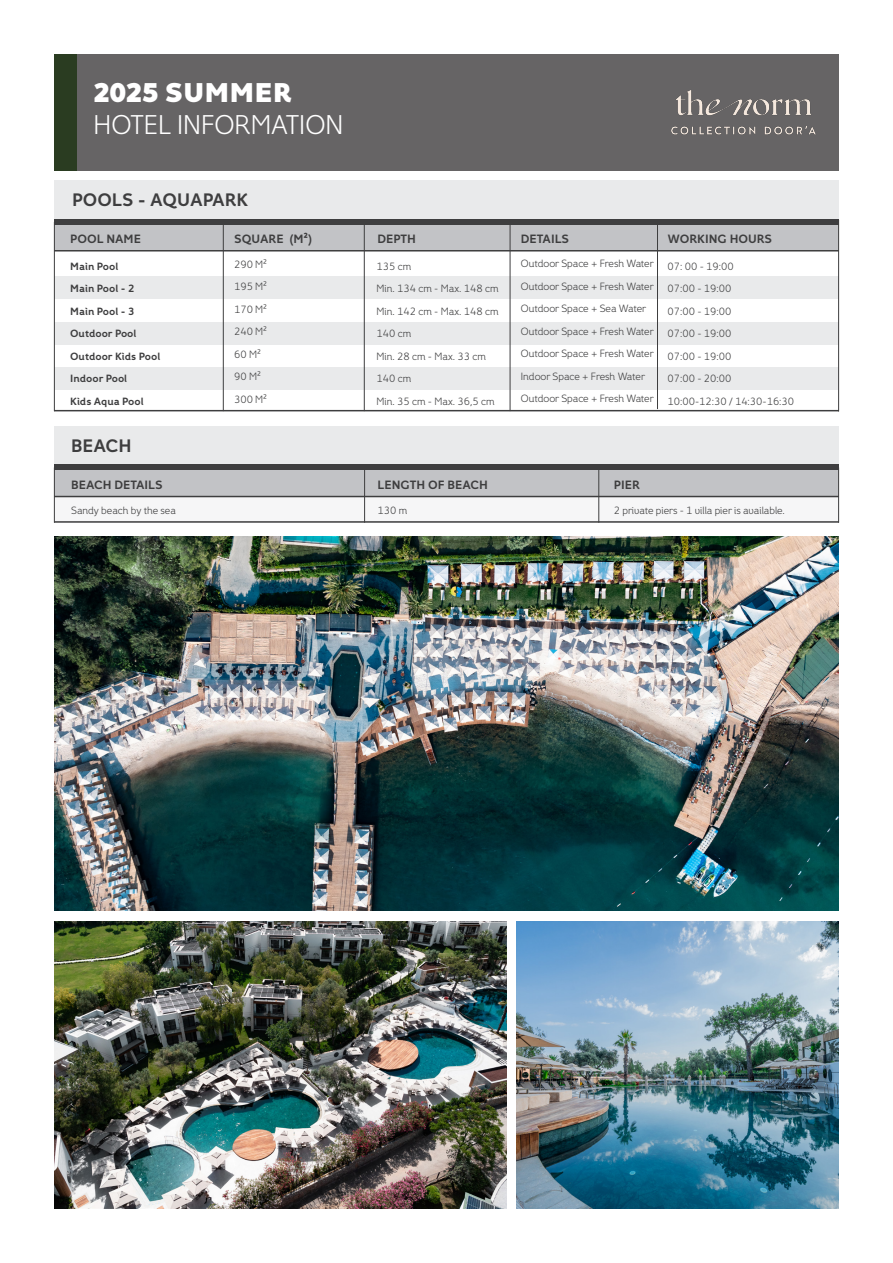
<style>
.page{position:relative;width:893px;height:1263px;background:#fff}
.page>*{position:absolute;margin:0;border:0;box-sizing:border-box;transform-origin:0 0}
.t1{font:27px "Fox Grotesque Pro Lt";color:#fff}
.t2{font:800 27px "Fox Grotesque Pro";color:#fff}
.t3{font:700 18px "Fox Grotesque Pro";color:#3e3e3f}
.t4{font:700 12px "Fox Grotesque Pro";color:#3e3e3f}
.t5{font:10.5px "Fox Grotesque Pro Lt";color:#3e3e3f}
.t6{font:700 10.5px "Fox Grotesque Pro";color:#3e3e3f}
</style>
<div class="page">
<div style="left:77px;top:54px;width:762px;height:116px;background:#666465"></div>
<div style="left:54px;top:54px;width:23px;height:116px;background:#2a3c21"></div>
<div style="left:54px;top:276px;width:785px;height:22px;background:#e9eaeb"></div>
<div style="left:54px;top:322px;width:785px;height:22px;background:#e9eaeb"></div>
<div style="left:54px;top:367px;width:785px;height:23px;background:#e9eaeb"></div>
<div style="left:54px;top:181px;width:785px;height:38px;background:#e9eaeb"></div>
<div style="left:54px;top:222px;width:785px;height:28px;background:#c2c3c6"></div>
<div style="left:54px;top:219px;width:785px;height:6px;background:#3e3e3f"></div>
<hr style="left:54px;top:250px;width:785px;height:1px;background:#3e3e3f">
<hr style="left:54px;top:410px;width:785px;height:1px;background:#3e3e3f">
<hr style="left:223px;top:222px;width:1px;height:189px;background:#3e3e3f">
<hr style="left:54px;top:222px;width:1px;height:189px;background:#3e3e3f">
<hr style="left:364px;top:222px;width:1px;height:189px;background:#3e3e3f">
<hr style="left:510px;top:222px;width:1px;height:189px;background:#3e3e3f">
<hr style="left:657px;top:220px;width:1px;height:189px;background:#3e3e3f">
<hr style="left:838px;top:220px;width:1px;height:191px;background:#3e3e3f">
<div style="left:55px;top:467px;width:783px;height:56px;background:#f6f6f7"></div>
<div style="left:54px;top:426px;width:785px;height:39px;background:#e9eaeb"></div>
<div style="left:54px;top:468px;width:785px;height:28px;background:#c2c3c6"></div>
<div style="left:54px;top:465px;width:785px;height:5px;background:#3e3e3f"></div>
<hr style="left:54px;top:496px;width:785px;height:1px;background:#3e3e3f">
<hr style="left:54px;top:521px;width:785px;height:2px;background:#3e3e3f">
<hr style="left:364px;top:467px;width:1px;height:56px;background:#3e3e3f">
<hr style="left:54px;top:467px;width:1px;height:56px;background:#3e3e3f">
<hr style="left:598px;top:467px;width:1px;height:56px;background:#3e3e3f">
<hr style="left:838px;top:467px;width:1px;height:56px;background:#3e3e3f">
<img style="left:54px;top:921px;width:452px;height:288px">
<img style="left:54px;top:537px;width:785px;height:373px">
<img style="left:517px;top:921px;width:322px;height:288px">
<img style="left:671px;top:90px;width:145px;height:45px">
<p class="t2" style="left:94px;top:75px;width:200px">2025 SUMMER</p>
<p class="t1" style="left:94px;top:109px;width:251px">HOTEL INFORMATION</p>
<p class="t3" style="left:72px;top:189px;width:178px">POOLS - AQUAPARK</p>
<p class="t4" style="left:70px;top:231px;width:72px">POOL NAME</p>
<p class="t4" style="left:234px;top:231px;width:80px">SQUARE (M²)</p>
<p class="t4" style="left:378px;top:231px;width:40px">DEPTH</p>
<p class="t4" style="left:521px;top:231px;width:50px">DETAILS</p>
<p class="t4" style="left:668px;top:231px;width:106px">WORKING HOURS</p>
<p class="t6" style="left:70px;top:260px;width:50px">Main Pool</p>
<p class="t6" style="left:70px;top:282px;width:66px">Main Pool - 2</p>
<p class="t6" style="left:70px;top:305px;width:66px">Main Pool - 3</p>
<p class="t6" style="left:70px;top:327px;width:68px">Outdoor Pool</p>
<p class="t6" style="left:70px;top:350px;width:92px">Outdoor Kids Pool</p>
<p class="t6" style="left:70px;top:372px;width:59px">Indoor Pool</p>
<p class="t6" style="left:70px;top:395px;width:75px">Kids Aqua Pool</p>
<p class="t5" style="left:234px;top:258px;width:34px">290 M²</p>
<p class="t5" style="left:234px;top:280px;width:34px">195 M²</p>
<p class="t5" style="left:234px;top:303px;width:34px">170 M²</p>
<p class="t5" style="left:234px;top:325px;width:34px">240 M²</p>
<p class="t5" style="left:234px;top:348px;width:28px">60 M²</p>
<p class="t5" style="left:234px;top:370px;width:28px">90 M²</p>
<p class="t5" style="left:234px;top:393px;width:34px">300 M²</p>
<p class="t5" style="left:521px;top:258px;width:134px">Outdoor Space + Fresh Water</p>
<p class="t5" style="left:521px;top:280px;width:134px">Outdoor Space + Fresh Water</p>
<p class="t5" style="left:521px;top:303px;width:127px">Outdoor Space + Sea Water</p>
<p class="t5" style="left:521px;top:325px;width:134px">Outdoor Space + Fresh Water</p>
<p class="t5" style="left:521px;top:348px;width:134px">Outdoor Space + Fresh Water</p>
<p class="t5" style="left:521px;top:370px;width:125px">Indoor Space + Fresh Water</p>
<p class="t5" style="left:521px;top:393px;width:134px">Outdoor Space + Fresh Water</p>
<p class="t5" style="left:668px;top:260px;width:68px">07: 00 - 19:00</p>
<p class="t5" style="left:668px;top:282px;width:65px">07:00 - 19:00</p>
<p class="t5" style="left:668px;top:305px;width:65px">07:00 - 19:00</p>
<p class="t5" style="left:668px;top:327px;width:65px">07:00 - 19:00</p>
<p class="t5" style="left:668px;top:350px;width:65px">07:00 - 19:00</p>
<p class="t5" style="left:668px;top:372px;width:65px">07:00 - 20:00</p>
<p class="t5" style="left:668px;top:395px;width:128px">10:00-12:30 / 14:30-16:30</p>
<p class="t5" style="left:377px;top:260px;width:36px">135 cm</p>
<p class="t5" style="left:377px;top:283px;width:124px">Min. 134 cm - Max. 148 cm</p>
<p class="t5" style="left:377px;top:305px;width:124px">Min. 142 cm - Max. 148 cm</p>
<p class="t5" style="left:377px;top:328px;width:36px">140 cm</p>
<p class="t5" style="left:377px;top:350px;width:111px">Min. 28 cm - Max. 33 cm</p>
<p class="t5" style="left:377px;top:373px;width:36px">140 cm</p>
<p class="t5" style="left:377px;top:395px;width:120px">Min. 35 cm - Max. 36,5 cm</p>
<p class="t3" style="left:71px;top:434px;width:62px">BEACH</p>
<p class="t4" style="left:71px;top:477px;width:93px">BEACH DETAILS</p>
<p class="t4" style="left:378px;top:477px;width:112px">LENGTH OF BEACH</p>
<p class="t4" style="left:614px;top:477px;width:27px">PIER</p>
<p class="t5" style="left:71px;top:504px;width:106px">Sandy beach by the sea</p>
<p class="t5" style="left:378px;top:504px;width:31px">130 m</p>
<p class="t5" style="left:614px;top:504px;width:172px">2 private piers - 1 villa pier is available.</p>
</div>
